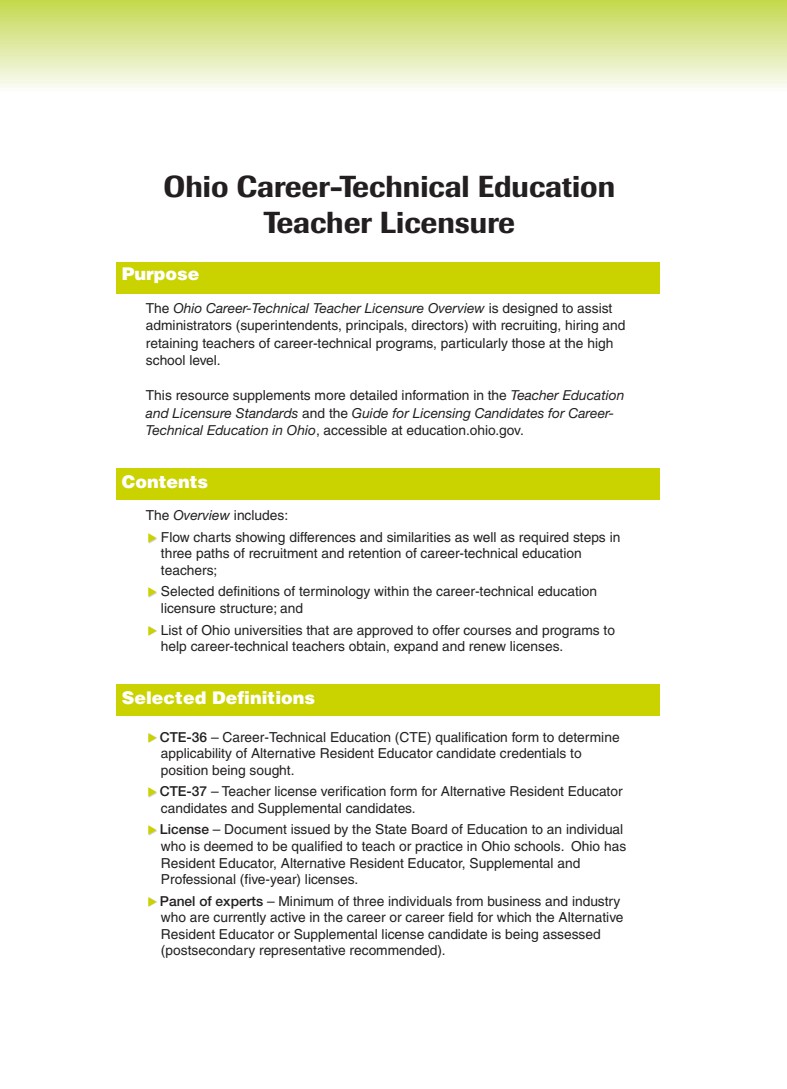
<style>
.page{position:relative;width:787px;height:1089px;background:#fff}
.page>*{position:absolute;margin:0;border:0;box-sizing:border-box;transform-origin:0 0}
.t1{font:500 30px/36px "Imago";color:#231f20;text-align:center}
.t2{font:900 17.5px "Helvetica";color:#fff}
.t3{font:13.75px/16.5px "Helvetica";color:#231f20}
.t4{font:italic 13.75px "Helvetica Neue";color:#231f20}
.s1{font-family:"Helvetica";font-style:normal}
.s2{font-family:"Helvetica Neue";font-style:italic}
.s3{font-family:"Helvetica Neue";font-weight:500}
</style>
<div class="page">
<div style="left:116px;top:468px;width:543px;height:31px;background:#cad200"></div>
<div style="left:116px;top:684px;width:543px;height:31px;background:#cad200"></div>
<div style="left:116px;top:262px;width:543px;height:31px;background:#cad200"></div>
<div style="left:0;top:0;width:786px;height:90px;background:linear-gradient(to bottom,#c4d84d,#f9fbf5)"></div>
<h1 class="t1" style="left:163px;top:171px;width:453px">Ohio Career-Technical Education<br>Teacher Licensure</h1>
<p class="t2" style="left:122px;top:264px;width:79px">Purpose</p>
<p class="t4" style="left:146px;top:303px;width:468px"><span class="s1">The</span> Ohio Career-Technical Teacher Licensure Overview <span class="s1">is designed to assist</span></p>
<p class="t3" style="left:146px;top:318px;width:481px;line-height:17.5px">administrators (superintendents, principals, directors) with recruiting, hiring and retaining teachers of career-technical programs, particularly those at the high school level.</p>
<p class="t3" style="left:146px;top:388px;width:480px">This resource supplements more detailed information in the <span class="s2">Teacher Education</span></p>
<p class="t4" style="left:146px;top:408px;width:470px">and Licensure Standards <span class="s1">and the</span> Guide for Licensing Candidates for Career-</p>
<p class="t3" style="left:146px;top:423px;width:379px"><span class="s2">Technical Education in Ohio</span>, accessible at education.ohio.gov.</p>
<p class="t2" style="left:122px;top:471px;width:88px">Contents</p>
<p class="t3" style="left:161px;top:506px;width:461px;line-height:21.5px;text-indent:-15px">The <span class="s2">Overview</span> includes:<br>Flow charts showing differences and similarities as well as required steps in</p>
<p class="t3" style="left:161px;top:546px;width:422px">three paths of recruitment and retention of career-technical education teachers;</p>
<p class="t3" style="left:161px;top:584px;width:437px">Selected definitions of terminology within the career-technical education licensure structure; and</p>
<p class="t3" style="left:161px;top:622px;width:455px">List of Ohio universities that are approved to offer courses and programs to help career-technical teachers obtain, expand and renew licenses.</p>
<p class="t2" style="left:122px;top:687px;width:195px">Selected Definitions</p>
<p class="t3" style="left:160px;top:729px;width:461px"><span class="s3">CTE-36</span> – Career-Technical Education (CTE) qualification form to determine applicability of Alternative Resident Educator candidate credentials to position being sought.</p>
<p class="t3" style="left:160px;top:784px;width:464px"><span class="s3">CTE-37</span> – Teacher license verification form for Alternative Resident Educator candidates and Supplemental candidates.</p>
<p class="t3" style="left:160px;top:822px;width:468px"><span class="s3">License</span> – Document issued by the State Board of Education to an individual who is deemed to be qualified to teach or practice in Ohio schools. Ohio has Resident Educator, Alternative Resident Educator, Supplemental and Professional (five-year) licenses.</p>
<p class="t3" style="left:160px;top:893px;width:465px"><span class="s3">Panel of experts</span> – Minimum of three individuals from business and industry who are currently active in the career or career field for which the Alternative Resident Educator or Supplemental license candidate is being assessed (postsecondary representative recommended).</p>
</div>
